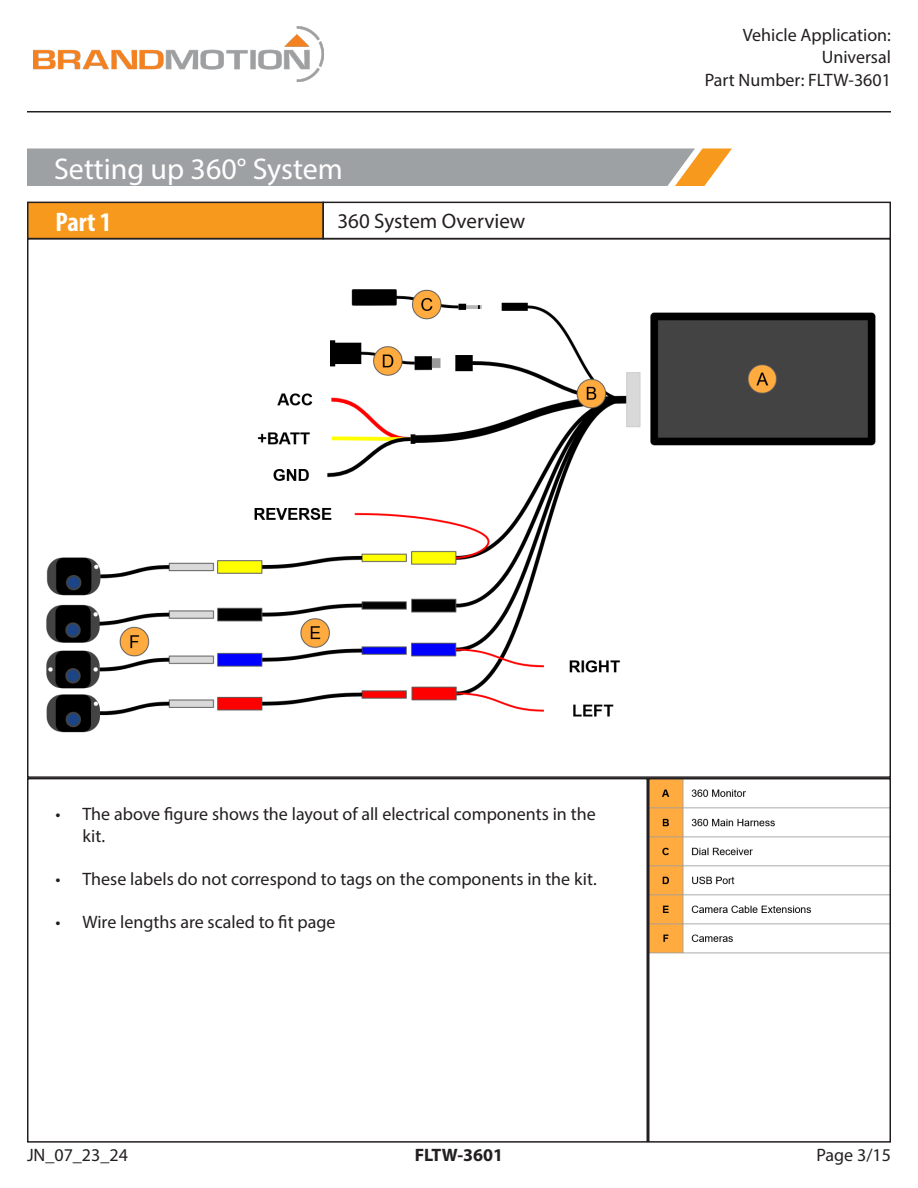
<style>
.page{position:relative;width:918px;height:1188px;background:#fff}
.page>*{position:absolute;margin:0;border:0;box-sizing:border-box;transform-origin:0 0}
.t1{font:30px "Myriad Pro";color:#fff}
.t2{font:700 condensed 27px "Myriad Pro";color:#fff}
.t3{font:21px "Myriad Pro";color:#231f20}
.t4{font:18px/22.5px "Myriad Pro";color:#231f20;text-align:right}
.t5{font:700 18px "Myriad Pro";color:#231f20}
</style>
<div class="page">
<img style="left:33px;top:27px;width:290px;height:54px">
<hr style="left:27px;top:111px;width:864px;height:1px;background:#231f20">
<svg style="left:27px;top:148px;width:705px;height:38px;background:#a5a4a1"></svg>
<div style="left:28px;top:202px;width:295px;height:37px;background:#f7991c"></div>
<div style="left:27px;top:202px;width:297px;height:37px;border:2px solid #231f20"></div>
<div style="left:322px;top:202px;width:569px;height:37px;border:2px solid #231f20"></div>
<div style="left:27px;top:778px;width:621px;height:365px;border:2px solid #231f20"></div>
<img style="left:651px;top:781px;width:237px;height:172px">
<div style="left:648px;top:778px;width:243px;height:365px;border:2px solid #231f20"></div>
<img style="left:46px;top:289px;width:830px;height:444px">
<p class="t1" style="left:54px;top:150px;width:290px">Setting up 360° System</p>
<p class="t2" style="left:56px;top:205px;width:57px">Part 1</p>
<p class="t3" style="left:338px;top:208px;width:189px">360 System Overview</p>
<p class="t4" style="left:705px;top:23px;width:188px">Vehicle Application:<br>Universal<br>Part Number: FLTW-3601</p>
<p class="t4" style="left:82px;top:803px;width:515px;line-height:21.6px;text-align:left;text-indent:-27px">• The above figure shows the layout of all electrical components in the kit.</p>
<p class="t4" style="left:56px;top:867px;width:543px">• These labels do not correspond to tags on the components in the kit.</p>
<p class="t4" style="left:56px;top:910px;width:281px">• Wire lengths are scaled to fit page</p>
<p class="t4" style="left:27px;top:1143px;width:102px">JN_07_23_24</p>
<p class="t5" style="left:415px;top:1143px;width:90px">FLTW-3601</p>
<p class="t4" style="left:816px;top:1143px;width:76px">Page 3/15</p>
</div>
